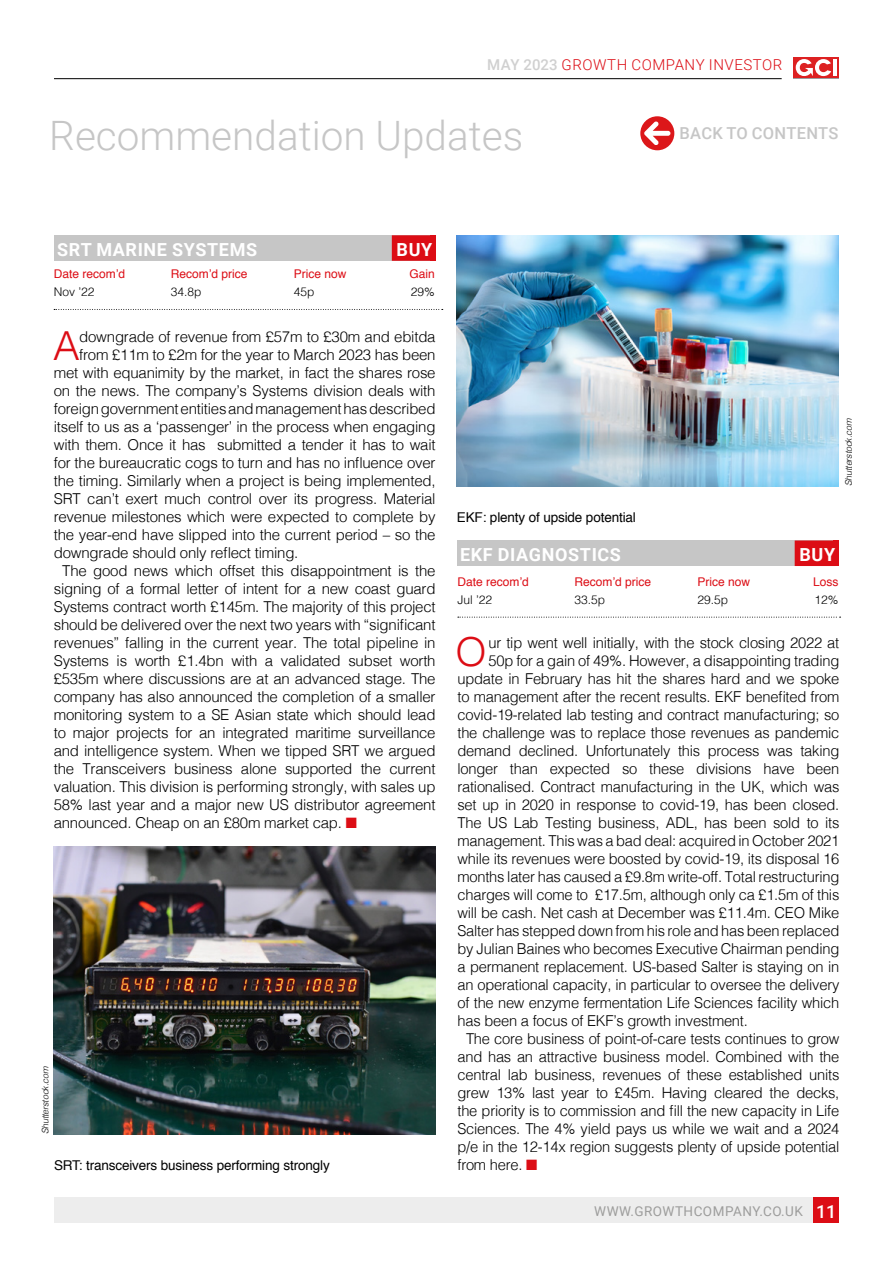
<style>
.page{position:relative;width:893px;height:1263px;background:#fff}
.page>*{position:absolute;margin:0;border:0;box-sizing:border-box;transform-origin:0 0}
.t1{font:300 40.5px "Roboto";color:#c6c6c6}
.t2{font:300 40.05px "Helvetica";color:#dc0d15}
.t3{font:700 18px "Roboto";letter-spacing:.035em;color:#fff}
.t4{font:500 16.5px "Roboto";letter-spacing:.015em;color:#c6c6c6}
.t5{font:300 15px "Helvetica";letter-spacing:-.015em;color:#000}
.t6{font:300 15px "Roboto";letter-spacing:.035em;color:#dc0d15}
.t7{font:13.5px "Helvetica";letter-spacing:-.01em;color:#000}
.t8{font:13.5px "Roboto";letter-spacing:.035em;color:#9d9d9c}
.t9{font:12px "Helvetica";color:#dc0d15}
.t10{font:300 12px "Helvetica";color:#000}
.t11{font:italic 300 9px "Helvetica";color:#000}
.s1{font-weight:500;color:#d0d0d0}
.s2{color:#dc0d15}
.s3{font-weight:500;font-size:18px;color:#fff}
</style>
<div class="page">
<div style="left:54px;top:1197px;width:784px;height:25px;background:#ededed"></div>
<div style="left:813px;top:1197px;width:25px;height:25px;background:#dc0d15"></div>
<div style="left:794px;top:57px;width:45px;height:22px;background:#dd2122"></div>
<hr style="left:794px;top:78px;width:45px;height:1px;background:#9d9c9e">
<hr style="left:833px;top:59px;width:4px;height:17px;background:#fff">
<svg style="left:796px;top:59px;width:35px;height:17px"></svg>
<hr style="left:54px;top:78px;width:728px;height:1px;background:#000">
<img style="left:457px;top:235px;width:382px;height:251px">
<img style="left:54px;top:846px;width:382px;height:288px">
<svg style="left:54px;top:309px;width:389px;height:1px"></svg>
<svg style="left:458px;top:617px;width:383px;height:1px"></svg>
<svg style="left:640px;top:116px;width:34px;height:34px"></svg>
<div style="left:457px;top:540px;width:382px;height:26px;background:#c6c6c6"></div>
<div style="left:834px;top:540px;width:5px;height:26px;background:#dc0d15"></div>
<div style="left:795px;top:540px;width:40px;height:26px;background:#dc0d15"></div>
<div style="left:54px;top:235px;width:382px;height:26px;background:#c6c6c6"></div>
<div style="left:431px;top:235px;width:5px;height:26px;background:#dc0d15"></div>
<div style="left:392px;top:235px;width:41px;height:26px;background:#dc0d15"></div>
<p class="t6" style="left:487px;top:54px;width:297px"><span class="s1">MAY 2023</span> GROWTH COMPANY INVESTOR</p>
<h1 class="t1" style="left:49px;top:107px;width:475px">Recommendation Updates</h1>
<p class="t3" style="left:57px;top:237px;width:201px">SRT MARINE SYSTEMS</p>
<p class="t3" style="left:397px;top:237px;width:37px">BUY</p>
<p class="t9" style="left:54px;top:265px;width:73px">Date recom’d</p>
<p class="t9" style="left:171px;top:265px;width:78px">Recom’d price</p>
<p class="t9" style="left:294px;top:265px;width:54px">Price now</p>
<p class="t9" style="left:409px;top:265px;width:27px">Gain</p>
<p class="t10" style="left:54px;top:282px;width:42px">Nov ’22</p>
<p class="t10" style="left:171px;top:282px;width:32px">34.8p</p>
<p class="t10" style="left:294px;top:282px;width:22px">45p</p>
<p class="t10" style="left:411px;top:282px;width:26px">29%</p>
<p class="t4" style="left:680px;top:121px;width:160px">BACK TO CONTENTS</p>
<h2 class="t2" style="left:53px;top:312px;width:28px">A</h2>
<p class="t5" style="left:79px;top:324px;width:358px">downgrade of revenue from £57m to £30m and ebitda</p>
<p class="t5" style="left:79px;top:342px;width:358px">from £11m to £2m for the year to March 2023 has been</p>
<p class="t5" style="left:54px;top:360px;width:383px">met with equanimity by the market, in fact the shares rose</p>
<p class="t5" style="left:54px;top:378px;width:383px">on the news. The company’s Systems division deals with</p>
<p class="t5" style="left:54px;top:396px;width:383px">foreign government entities and management has described</p>
<p class="t5" style="left:54px;top:414px;width:383px">itself to us as a ‘passenger’ in the process when engaging</p>
<p class="t5" style="left:54px;top:432px;width:383px">with them. Once it has submitted a tender it has to wait</p>
<p class="t5" style="left:54px;top:450px;width:383px">for the bureaucratic cogs to turn and has no influence over</p>
<p class="t5" style="left:54px;top:468px;width:383px">the timing. Similarly when a project is being implemented,</p>
<p class="t5" style="left:54px;top:486px;width:383px">SRT can’t exert much control over its progress. Material</p>
<p class="t5" style="left:54px;top:504px;width:383px">revenue milestones which were expected to complete by</p>
<p class="t5" style="left:54px;top:522px;width:383px">the year-end have slipped into the current period – so the</p>
<p class="t5" style="left:54px;top:540px;width:246px">downgrade should only reflect timing.</p>
<p class="t5" style="left:62px;top:558px;width:375px">The good news which offset this disappointment is the</p>
<p class="t5" style="left:54px;top:576px;width:383px">signing of a formal letter of intent for a new coast guard</p>
<p class="t5" style="left:54px;top:594px;width:383px">Systems contract worth £145m. The majority of this project</p>
<p class="t5" style="left:54px;top:612px;width:383px">should be delivered over the next two years with “significant</p>
<p class="t5" style="left:54px;top:630px;width:383px">revenues” falling in the current year. The total pipeline in</p>
<p class="t5" style="left:54px;top:648px;width:383px">Systems is worth £1.4bn with a validated subset worth</p>
<p class="t5" style="left:54px;top:666px;width:383px">£535m where discussions are at an advanced stage. The</p>
<p class="t5" style="left:54px;top:684px;width:383px">company has also announced the completion of a smaller</p>
<p class="t5" style="left:54px;top:702px;width:383px">monitoring system to a SE Asian state which should lead</p>
<p class="t5" style="left:54px;top:720px;width:383px">to major projects for an integrated maritime surveillance</p>
<p class="t5" style="left:54px;top:738px;width:383px">and intelligence system. When we tipped SRT we argued</p>
<p class="t5" style="left:54px;top:756px;width:383px">the Transceivers business alone supported the current</p>
<p class="t5" style="left:54px;top:774px;width:383px">valuation. This division is performing strongly, with sales up</p>
<p class="t5" style="left:54px;top:792px;width:383px">58% last year and a major new US distributor agreement</p>
<p class="t5" style="left:54px;top:810px;width:305px">announced. Cheap on an £80m market cap. <span class="s2">■</span></p>
<p class="t11" style="left:37px;top:1134px;width:69px;rotate:-90deg">Shutterstock.com</p>
<p class="t7" style="left:54px;top:1155px;width:277px">SRT: transceivers business performing strongly</p>
<p class="t11" style="left:841px;top:486px;width:69px;rotate:-90deg">Shutterstock.com</p>
<p class="t7" style="left:457px;top:507px;width:181px">EKF: plenty of upside potential</p>
<p class="t3" style="left:460px;top:542px;width:162px">EKF DIAGNOSTICS</p>
<p class="t3" style="left:799px;top:542px;width:37px">BUY</p>
<p class="t9" style="left:457px;top:572px;width:73px">Date recom’d</p>
<p class="t9" style="left:574px;top:572px;width:78px">Recom’d price</p>
<p class="t9" style="left:697px;top:572px;width:54px">Price now</p>
<p class="t9" style="left:813px;top:572px;width:27px">Loss</p>
<p class="t10" style="left:457px;top:589px;width:36px">Jul ’22</p>
<p class="t10" style="left:574px;top:589px;width:32px">33.5p</p>
<p class="t10" style="left:697px;top:589px;width:32px">29.5p</p>
<p class="t10" style="left:814px;top:589px;width:26px">12%</p>
<h2 class="t2" style="left:455px;top:618px;width:33px">O</h2>
<p class="t5" style="left:488px;top:630px;width:352px">ur tip went well initially, with the stock closing 2022 at</p>
<p class="t5" style="left:488px;top:648px;width:352px">50p for a gain of 49%. However, a disappointing trading</p>
<p class="t5" style="left:457px;top:666px;width:383px">update in February has hit the shares hard and we spoke</p>
<p class="t5" style="left:457px;top:684px;width:383px">to management after the recent results. EKF benefited from</p>
<p class="t5" style="left:457px;top:702px;width:383px">covid-19-related lab testing and contract manufacturing; so</p>
<p class="t5" style="left:457px;top:720px;width:383px">the challenge was to replace those revenues as pandemic</p>
<p class="t5" style="left:457px;top:738px;width:383px">demand declined. Unfortunately this process was taking</p>
<p class="t5" style="left:457px;top:756px;width:383px">longer than expected so these divisions have been</p>
<p class="t5" style="left:457px;top:774px;width:383px">rationalised. Contract manufacturing in the UK, which was</p>
<p class="t5" style="left:457px;top:792px;width:383px">set up in 2020 in response to covid-19, has been closed.</p>
<p class="t5" style="left:457px;top:810px;width:383px">The US Lab Testing business, ADL, has been sold to its</p>
<p class="t5" style="left:457px;top:828px;width:383px">management. This was a bad deal: acquired in October 2021</p>
<p class="t5" style="left:457px;top:846px;width:383px">while its revenues were boosted by covid-19, its disposal 16</p>
<p class="t5" style="left:457px;top:864px;width:383px">months later has caused a £9.8m write-off. Total restructuring</p>
<p class="t5" style="left:457px;top:882px;width:383px">charges will come to £17.5m, although only ca £1.5m of this</p>
<p class="t5" style="left:457px;top:900px;width:383px">will be cash. Net cash at December was £11.4m. CEO Mike</p>
<p class="t5" style="left:457px;top:918px;width:383px">Salter has stepped down from his role and has been replaced</p>
<p class="t5" style="left:457px;top:936px;width:383px">by Julian Baines who becomes Executive Chairman pending</p>
<p class="t5" style="left:457px;top:954px;width:383px">a permanent replacement. US-based Salter is staying on in</p>
<p class="t5" style="left:457px;top:972px;width:383px">an operational capacity, in particular to oversee the delivery</p>
<p class="t5" style="left:457px;top:990px;width:383px">of the new enzyme fermentation Life Sciences facility which</p>
<p class="t5" style="left:457px;top:1008px;width:292px">has been a focus of EKF’s growth investment.</p>
<p class="t5" style="left:466px;top:1026px;width:375px">The core business of point-of-care tests continues to grow</p>
<p class="t5" style="left:457px;top:1044px;width:383px">and has an attractive business model. Combined with the</p>
<p class="t5" style="left:457px;top:1062px;width:383px">central lab business, revenues of these established units</p>
<p class="t5" style="left:457px;top:1080px;width:383px">grew 13% last year to £45m. Having cleared the decks,</p>
<p class="t5" style="left:457px;top:1098px;width:383px">the priority is to commission and fill the new capacity in Life</p>
<p class="t5" style="left:457px;top:1116px;width:383px">Sciences. The 4% yield pays us while we wait and a 2024</p>
<p class="t5" style="left:457px;top:1134px;width:383px">p/e in the 12-14x region suggests plenty of upside potential</p>
<p class="t5" style="left:457px;top:1152px;width:81px">from here. <span class="s2">■</span></p>
<p class="t8" style="left:594px;top:1202px;width:244px">WWW.GROWTHCOMPANY.CO.UK <span class="s3">11</span></p>
</div>
